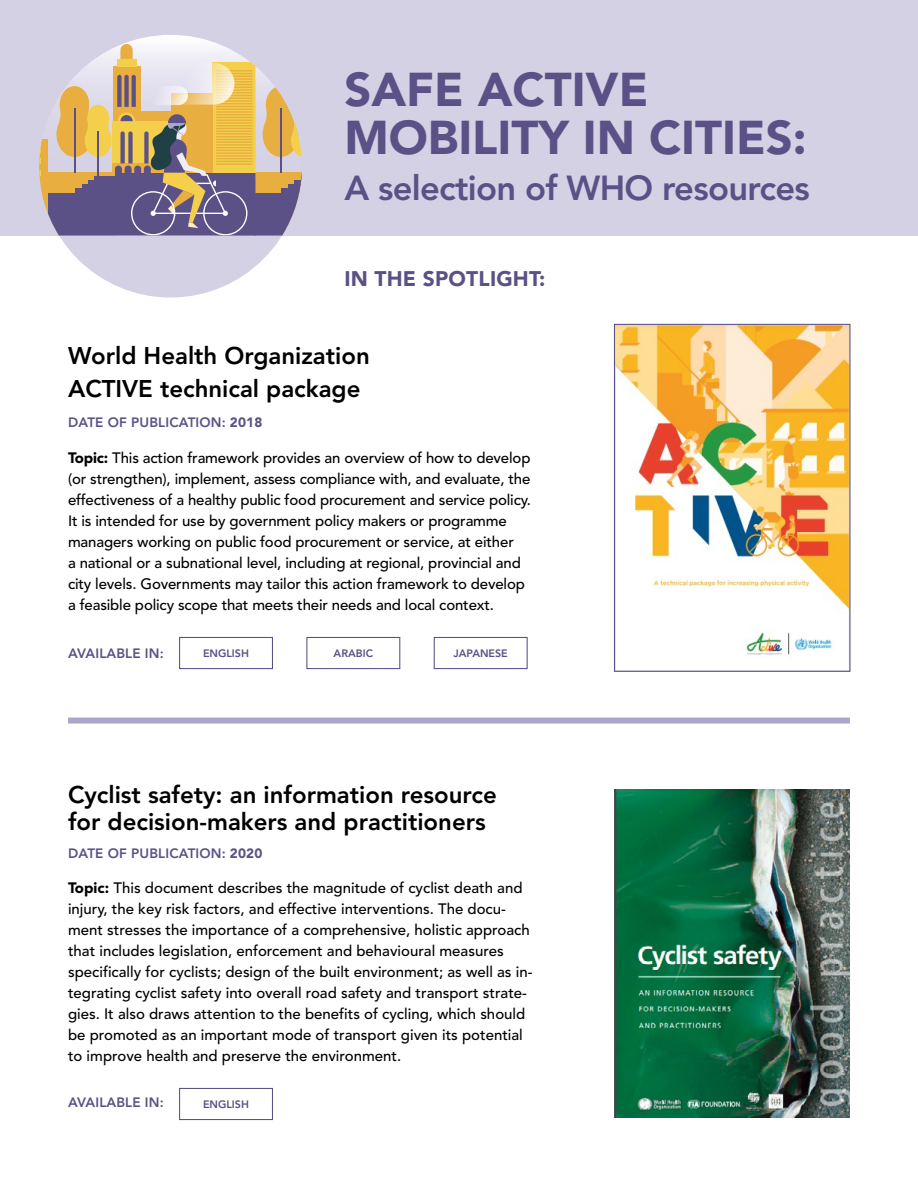
<style>
.page{position:relative;width:918px;height:1188px;background:#fff}
.page>*{position:absolute;margin:0;border:0;box-sizing:border-box;transform-origin:0 0}
.t1{font:900 47.1px/48.6px "Avenir";color:#5b5186}
.t2{font:800 34.5px "Avenir";letter-spacing:-.02em;color:#5b5186}
.t3{font:800 24px/33px "Avenir";color:#000}
.t4{font:900 21px "Avenir";letter-spacing:.01em;color:#5b5186}
.t5{font:500 15px/21px "Avenir";color:#000}
.t6{font:800 13.5px "Avenir";letter-spacing:.01em;color:#5b5186}
.t7{font:800 10.65px "Avenir";color:#5b5186}
.s1{font-weight:900}
</style>
<div class="page">
<div style="left:0;top:0;width:918px;height:235px;background:#d4d1e4"></div>
<div style="left:179px;top:1088px;width:94px;height:32px;border:1px solid #5b5186"></div>
<div style="left:179px;top:637px;width:94px;height:32px;border:1px solid #5b5186"></div>
<div style="left:306px;top:637px;width:94px;height:32px;border:1px solid #5b5186"></div>
<div style="left:434px;top:637px;width:94px;height:32px;border:1px solid #5b5186"></div>
<div style="left:68px;top:718px;width:782px;height:6px;background:#ada6c8"></div>
<svg style="left:39px;top:35px;width:263px;height:263px;background:#dad7e6"></svg>
<svg style="left:255px;top:193px;width:44px;height:42px;background:#6d6493"></svg>
<div style="left:254px;top:173px;width:48px;height:20px;background:#e8ae3f"></div>
<hr style="left:280px;top:108px;width:1px;height:65px;background:#5b5186">
<svg style="left:263px;top:86px;width:39px;height:71px"></svg>
<div style="left:294px;top:180px;width:8px;height:5px;background:#5b5186"></div>
<hr style="left:288px;top:185px;width:14px;height:4px;background:#5b5186">
<div style="left:281px;top:188px;width:21px;height:5px;background:#5b5186"></div>
<div style="left:213px;top:63px;width:42px;height:118px;background:#f3cf4c"></div>
<hr style="left:216px;top:70px;width:37px;height:1px;background:#e8ae3f">
<hr style="left:216px;top:76px;width:37px;height:1px;background:#e8ae3f">
<hr style="left:216px;top:81px;width:37px;height:1px;background:#e8ae3f">
<hr style="left:216px;top:87px;width:37px;height:1px;background:#e8ae3f">
<hr style="left:216px;top:98px;width:37px;height:1px;background:#e8ae3f">
<hr style="left:216px;top:109px;width:37px;height:1px;background:#e8ae3f">
<hr style="left:216px;top:92px;width:37px;height:1px;background:#e8ae3f">
<hr style="left:216px;top:103px;width:37px;height:1px;background:#e8ae3f">
<hr style="left:216px;top:114px;width:37px;height:1px;background:#e8ae3f">
<hr style="left:216px;top:120px;width:37px;height:1px;background:#e8ae3f">
<hr style="left:216px;top:125px;width:37px;height:1px;background:#e8ae3f">
<hr style="left:216px;top:131px;width:37px;height:1px;background:#e8ae3f">
<hr style="left:216px;top:136px;width:37px;height:1px;background:#e8ae3f">
<hr style="left:216px;top:142px;width:37px;height:1px;background:#e8ae3f">
<hr style="left:216px;top:144px;width:37px;height:2px;background:#e8ae3f">
<hr style="left:216px;top:150px;width:37px;height:1px;background:#e8ae3f">
<hr style="left:216px;top:155px;width:37px;height:2px;background:#e8ae3f">
<hr style="left:216px;top:161px;width:37px;height:1px;background:#e8ae3f">
<hr style="left:216px;top:73px;width:37px;height:1px;background:#e8ae3f">
<hr style="left:216px;top:78px;width:37px;height:2px;background:#e8ae3f">
<hr style="left:216px;top:84px;width:37px;height:1px;background:#e8ae3f">
<hr style="left:216px;top:89px;width:37px;height:2px;background:#e8ae3f">
<hr style="left:216px;top:100px;width:37px;height:2px;background:#e8ae3f">
<hr style="left:216px;top:111px;width:37px;height:2px;background:#e8ae3f">
<hr style="left:216px;top:95px;width:37px;height:1px;background:#e8ae3f">
<hr style="left:216px;top:106px;width:37px;height:1px;background:#e8ae3f">
<hr style="left:216px;top:117px;width:37px;height:1px;background:#e8ae3f">
<hr style="left:216px;top:122px;width:37px;height:2px;background:#e8ae3f">
<hr style="left:216px;top:128px;width:37px;height:1px;background:#e8ae3f">
<hr style="left:216px;top:133px;width:37px;height:2px;background:#e8ae3f">
<hr style="left:216px;top:139px;width:37px;height:1px;background:#e8ae3f">
<hr style="left:216px;top:147px;width:37px;height:1px;background:#e8ae3f">
<hr style="left:216px;top:152px;width:37px;height:2px;background:#e8ae3f">
<hr style="left:216px;top:158px;width:37px;height:1px;background:#e8ae3f">
<hr style="left:216px;top:163px;width:37px;height:2px;background:#e8ae3f">
<div style="left:39px;top:139px;width:9px;height:96px;background:#e8ae3f"></div>
<svg style="left:39px;top:193px;width:9px;height:42px"></svg>
<svg style="left:149px;top:63px;width:85px;height:42px"></svg>
<div style="left:48px;top:173px;width:207px;height:62px;background:#5b5186"></div>
<div style="left:113px;top:67px;width:28px;height:54px;background:#e8ae3f"></div>
<svg style="left:120px;top:44px;width:13px;height:15px"></svg>
<div style="left:117px;top:59px;width:19px;height:8px;background:#f3cf4c"></div>
<div style="left:47px;top:173px;width:68px;height:20px;background:#e8ae3f"></div>
<svg style="left:56px;top:75px;width:191px;height:160px"></svg>
<div style="left:88px;top:180px;width:40px;height:5px;background:#5b5186"></div>
<div style="left:95px;top:176px;width:39px;height:5px;background:#5b5186"></div>
<hr style="left:82px;top:185px;width:40px;height:4px;background:#5b5186">
<div style="left:75px;top:188px;width:42px;height:5px;background:#5b5186"></div>
<svg style="left:39px;top:147px;width:2px;height:6px"></svg>
<svg style="left:39px;top:170px;width:2px;height:6px"></svg>
<img style="left:614px;top:789px;width:236px;height:329px">
<img style="left:616px;top:326px;width:232px;height:329px">
<div style="left:614px;top:324px;width:237px;height:348px;border:1px solid #5b5186"></div>
<h1 class="t1" style="left:344px;top:65px;width:464px">SAFE ACTIVE<br>MOBILITY IN CITIES:</h1>
<h2 class="t2" style="left:344px;top:168px;width:467px">A selection of WHO resources</h2>
<h3 class="t4" style="left:344px;top:266px;width:202px">IN THE SPOTLIGHT:</h3>
<h3 class="t3" style="left:68px;top:340px;width:303px">World Health Organization<br>ACTIVE technical package</h3>
<p class="t6" style="left:68px;top:415px;width:196px">DATE OF PUBLICATION: <span class="s1">2018</span></p>
<p class="t5" style="left:68px;top:448px;width:464px"><span class="s1">Topic:</span> This action framework provides an overview of how to develop (or strengthen), implement, assess compliance with, and evaluate, the effectiveness of a healthy public food procurement and service policy.<br>It is intended for use by government policy makers or programme managers working on public food procurement or service, at either<br>a national or a subnational level, including at regional, provincial and city levels. Governments may tailor this action framework to develop a feasible policy scope that meets their needs and local context.</p>
<p class="t6" style="left:68px;top:645px;width:97px">AVAILABLE IN:</p>
<p class="t7" style="left:203px;top:647px;width:48px">ENGLISH</p>
<p class="t7" style="left:334px;top:647px;width:41px">ARABIC</p>
<p class="t7" style="left:454px;top:647px;width:56px">JAPANESE</p>
<h3 class="t3" style="left:68px;top:781px;width:430px;line-height:27px">Cyclist safety: an information resource for decision-makers and practitioners</h3>
<p class="t6" style="left:68px;top:846px;width:196px">DATE OF PUBLICATION: <span class="s1">2020</span></p>
<p class="t5" style="left:68px;top:878px;width:466px"><span class="s1">Topic:</span> This document describes the magnitude of cyclist death and injury, the key risk factors, and effective interventions. The docu&shy;ment stresses the importance of a comprehensive, holistic approach that includes legislation, enforcement and behavioural measures specifically for cyclists; design of the built environment; as well as in&shy;tegrating cyclist safety into overall road safety and transport strate&shy;gies. It also draws attention to the benefits of cycling, which should be promoted as an important mode of transport given its potential to improve health and preserve the environment.</p>
<p class="t6" style="left:68px;top:1095px;width:97px">AVAILABLE IN:</p>
<p class="t7" style="left:203px;top:1098px;width:48px">ENGLISH</p>
</div>
